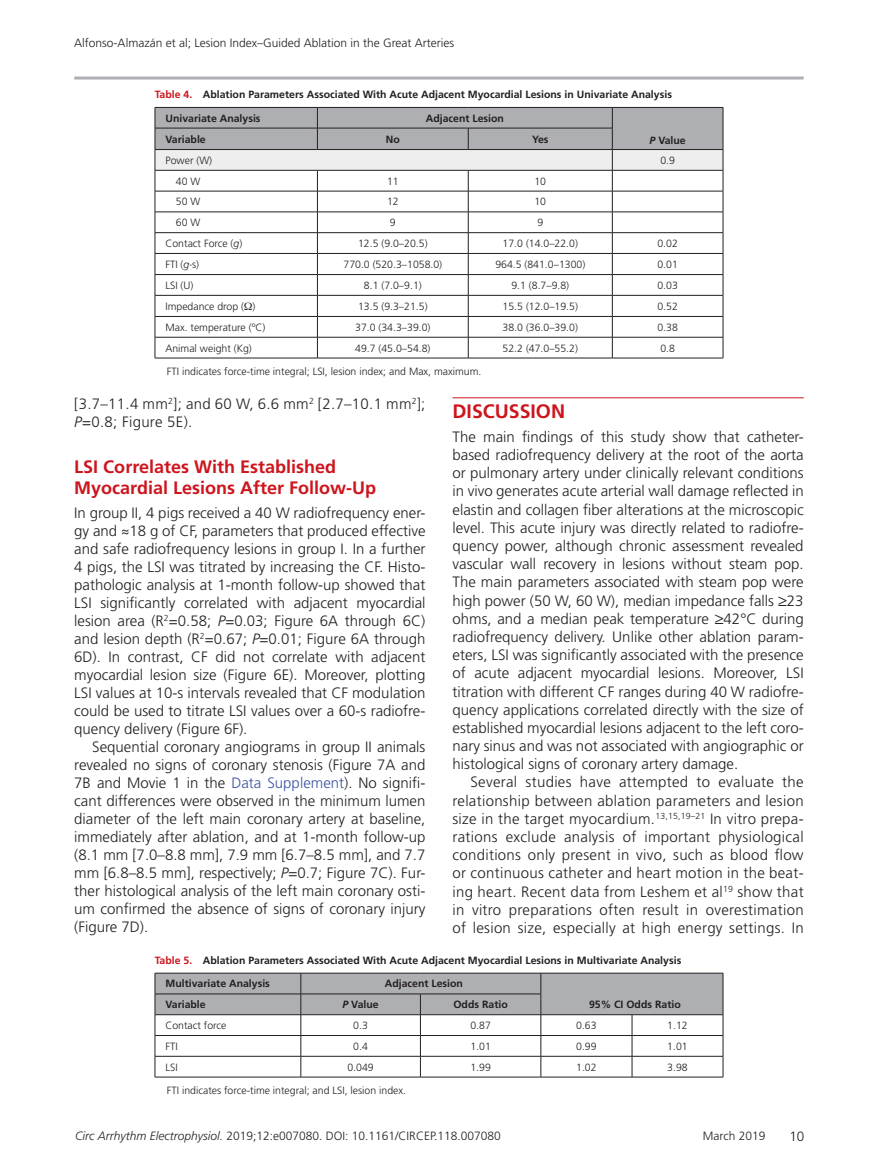
<style>
.page{position:relative;width:878px;height:1175px;background:#fff}
.page>*{position:absolute;margin:0;border:0;box-sizing:border-box;transform-origin:0 0}
.t1{font:700 19.5px "Frutiger LT Std";color:#cd151d}
.t2{font:700 18px/21px "Frutiger LT Std";color:#cd151d}
.t3{font:300 15px/18.1px "Frutiger LT Std";color:#231f20;text-align:justify}
.t4{font:300 15px/18px "Frutiger LT Std";letter-spacing:.02em;color:#231f20}
.t5{font:300 13.5px "Frutiger LT Std";color:#231f20}
.t6{font:300 12px "Frutiger LT Std";color:#231f20}
.t7{font:300 10.5px "Frutiger LT Std";color:#231f20}
.t8{font:700 10.5px "Frutiger LT Std";color:#231f20}
.s1{color:#cd151d}
.s2{font-style:italic}
.s3{font-family:"Gandhari Unicode";font-weight:400}
.s4{color:#3a53a3}
</style>
<div class="page">
<svg style="left:74px;top:76px;width:729px;height:4px;background:#c1c2c5"></svg>
<hr style="left:452px;top:397px;width:351px;height:1px;background:#cd151d">
<svg style="left:155px;top:107px;width:568px;height:251px"></svg>
<hr style="left:612px;top:232px;width:111px;height:1px;background:#231f20">
<hr style="left:155px;top:358px;width:162px;height:1px;background:#231f20">
<hr style="left:317px;top:358px;width:151px;height:1px;background:#231f20">
<hr style="left:468px;top:358px;width:144px;height:1px;background:#231f20">
<hr style="left:612px;top:358px;width:111px;height:1px;background:#231f20">
<hr style="left:155px;top:972px;width:146px;height:1px;background:#231f20">
<hr style="left:155px;top:1076px;width:146px;height:1px;background:#231f20">
<hr style="left:301px;top:1076px;width:119px;height:1px;background:#231f20">
<hr style="left:420px;top:1076px;width:121px;height:1px;background:#231f20">
<hr style="left:541px;top:1076px;width:91px;height:1px;background:#231f20">
<hr style="left:632px;top:1076px;width:91px;height:1px;background:#231f20">
<hr style="left:301px;top:972px;width:119px;height:1px;background:#231f20">
<hr style="left:420px;top:972px;width:121px;height:1px;background:#231f20">
<hr style="left:541px;top:972px;width:91px;height:1px;background:#231f20">
<hr style="left:632px;top:972px;width:91px;height:1px;background:#231f20">
<svg style="left:155px;top:973px;width:568px;height:103px"></svg>
<hr style="left:541px;top:1014px;width:91px;height:1px;background:#231f20">
<hr style="left:632px;top:1014px;width:91px;height:1px;background:#231f20">
<p class="t6" style="left:74px;top:36px;width:381px">Alfonso-Almazán et al; Lesion Index–Guided Ablation in the Great Arteries</p>
<p class="t8" style="left:155px;top:88px;width:518px"><span class="s1">Table 4.</span> Ablation Parameters Associated With Acute Adjacent Myocardial Lesions in Univariate Analysis</p>
<p class="t8" style="left:165px;top:112px;width:97px">Univariate Analysis</p>
<p class="t8" style="left:426px;top:112px;width:80px">Adjacent Lesion</p>
<p class="t8" style="left:165px;top:133px;width:42px">Variable</p>
<p class="t8" style="left:386px;top:133px;width:15px">No</p>
<p class="t8" style="left:532px;top:133px;width:18px">Yes</p>
<p class="t8" style="left:649px;top:134px;width:38px"><span class="s2">P</span> Value</p>
<p class="t7" style="left:165px;top:154px;width:48px">Power (W)</p>
<p class="t7" style="left:660px;top:154px;width:16px">0.9</p>
<p class="t7" style="left:176px;top:175px;width:26px">40 W</p>
<p class="t7" style="left:387px;top:175px;width:13px">11</p>
<p class="t7" style="left:534px;top:175px;width:13px">10</p>
<p class="t7" style="left:176px;top:196px;width:26px">50 W</p>
<p class="t7" style="left:387px;top:196px;width:13px">12</p>
<p class="t7" style="left:534px;top:196px;width:13px">10</p>
<p class="t7" style="left:176px;top:217px;width:26px">60 W</p>
<p class="t7" style="left:390px;top:217px;width:7px">9</p>
<p class="t7" style="left:537px;top:217px;width:7px">9</p>
<p class="t7" style="left:165px;top:237px;width:78px">Contact Force (<span class="s2">g</span>)</p>
<p class="t7" style="left:358px;top:237px;width:71px">12.5 (9.0–20.5)</p>
<p class="t7" style="left:502px;top:237px;width:77px">17.0 (14.0–22.0)</p>
<p class="t7" style="left:657px;top:237px;width:22px">0.02</p>
<p class="t7" style="left:165px;top:258px;width:35px">FTI (<span class="s2">g</span><span class="s3">·</span>s)</p>
<p class="t7" style="left:343px;top:258px;width:100px">770.0 (520.3–1058.0)</p>
<p class="t7" style="left:495px;top:258px;width:91px">964.5 (841.0–1300)</p>
<p class="t7" style="left:657px;top:258px;width:22px">0.01</p>
<p class="t7" style="left:165px;top:279px;width:30px">LSI (U)</p>
<p class="t7" style="left:364px;top:279px;width:59px">8.1 (7.0–9.1)</p>
<p class="t7" style="left:511px;top:279px;width:59px">9.1 (8.7–9.8)</p>
<p class="t7" style="left:657px;top:279px;width:22px">0.03</p>
<p class="t7" style="left:165px;top:300px;width:91px">Impedance drop (<span class="s3">Ω</span>)</p>
<p class="t7" style="left:358px;top:300px;width:71px">13.5 (9.3–21.5)</p>
<p class="t7" style="left:502px;top:300px;width:77px">15.5 (12.0–19.5)</p>
<p class="t7" style="left:657px;top:300px;width:22px">0.52</p>
<p class="t7" style="left:165px;top:321px;width:101px">Max. temperature (ºC)</p>
<p class="t7" style="left:355px;top:321px;width:77px">37.0 (34.3–39.0)</p>
<p class="t7" style="left:502px;top:321px;width:77px">38.0 (36.0–39.0)</p>
<p class="t7" style="left:657px;top:321px;width:22px">0.38</p>
<p class="t7" style="left:165px;top:342px;width:88px">Animal weight (Kg)</p>
<p class="t7" style="left:355px;top:342px;width:77px">49.7 (45.0–54.8)</p>
<p class="t7" style="left:502px;top:342px;width:77px">52.2 (47.0–55.2)</p>
<p class="t7" style="left:660px;top:342px;width:16px">0.8</p>
<p class="t7" style="left:167px;top:365px;width:316px">FTI indicates force-time integral; LSI, lesion index; and Max, maximum.</p>
<p class="t4" style="left:74px;top:395px;width:352px">[3.7–11.4 mm<sup>2</sup>]; and 60 W, 6.6 mm<sup>2</sup> [2.7–10.1 mm<sup>2</sup>];<br><span class="s2">P</span>=0.8; Figure 5E).</p>
<p class="t2" style="left:74px;top:456px;width:303px">LSI Correlates With Established<br>Myocardial Lesions After Follow-Up</p>
<p class="t3" style="left:74px;top:504px;width:353px">In group II, 4 pigs received a 40 W radiofrequency ener&shy;gy and <span class="s3">≈</span>18 g of CF, parameters that produced effective and safe radiofrequency lesions in group I. In a further 4 pigs, the LSI was titrated by increasing the CF. Histo&shy;pathologic analysis at 1-month follow-up showed that LSI significantly correlated with adjacent myocardial lesion area (R<sup>2</sup>=0.58; <span class="s2">P</span>=0.03; Figure 6A through 6C) and lesion depth (R<sup>2</sup>=0.67; <span class="s2">P</span>=0.01; Figure 6A through 6D). In contrast, CF did not correlate with adjacent myocardial lesion size (Figure 6E). Moreover, plotting LSI values at 10-s intervals revealed that CF modulation could be used to titrate LSI values over a 60-s radiofre&shy;quency delivery (Figure 6F).</p>
<p class="t3" style="left:74px;top:738px;width:353px;text-indent:18px">Sequential coronary angiograms in group II animals revealed no signs of coronary stenosis (Figure 7A and 7B and Movie 1 in the <span class="s4">Data Supplement</span>). No signifi&shy;cant differences were observed in the minimum lumen diameter of the left main coronary artery at baseline, immediately after ablation, and at 1-month follow-up (8.1 mm [7.0–8.8 mm], 7.9 mm [6.7–8.5 mm], and 7.7 mm [6.8–8.5 mm], respectively; <span class="s2">P</span>=0.7; Figure 7C). Fur&shy;ther histological analysis of the left main coronary osti&shy;um confirmed the absence of signs of coronary injury (Figure 7D).</p>
<h1 class="t1" style="left:452px;top:399px;width:114px">DISCUSSION</h1>
<p class="t3" style="left:452px;top:428px;width:353px">The main findings of this study show that catheter&shy;based radiofrequency delivery at the root of the aorta or pulmonary artery under clinically relevant conditions in vivo generates acute arterial wall damage reflected in elastin and collagen fiber alterations at the microscopic level. This acute injury was directly related to radiofre&shy;quency power, although chronic assessment revealed vascular wall recovery in lesions without steam pop.<br>The main parameters associated with steam pop were high power (50 W, 60 W), median impedance falls <span class="s3">≥</span>23 ohms, and a median peak temperature <span class="s3">≥</span>42°C during radiofrequency delivery. Unlike other ablation param&shy;eters, LSI was significantly associated with the presence of acute adjacent myocardial lesions. Moreover, LSI titration with different CF ranges during 40 W radiofre&shy;quency applications correlated directly with the size of established myocardial lesions adjacent to the left coro&shy;nary sinus and was not associated with angiographic or histological signs of coronary artery damage.</p>
<p class="t3" style="left:452px;top:773px;width:353px;text-indent:18px">Several studies have attempted to evaluate the relationship between ablation parameters and lesion size in the target myocardium.<sup>13,15,19–21</sup> In vitro prepa&shy;rations exclude analysis of important physiological conditions only present in vivo, such as blood flow or continuous catheter and heart motion in the beat&shy;ing heart. Recent data from Leshem et al<sup>19</sup> show that in vitro preparations often result in overestimation of lesion size, especially at high energy settings. In</p>
<p class="t8" style="left:155px;top:953px;width:528px"><span class="s1">Table 5.</span> Ablation Parameters Associated With Acute Adjacent Myocardial Lesions in Multivariate Analysis</p>
<p class="t8" style="left:165px;top:977px;width:106px">Multivariate Analysis</p>
<p class="t8" style="left:385px;top:977px;width:80px">Adjacent Lesion</p>
<p class="t8" style="left:165px;top:998px;width:42px">Variable</p>
<p class="t8" style="left:342px;top:998px;width:38px"><span class="s2">P</span> Value</p>
<p class="t8" style="left:453px;top:998px;width:56px">Odds Ratio</p>
<p class="t8" style="left:589px;top:998px;width:93px">95% CI Odds Ratio</p>
<p class="t7" style="left:165px;top:1019px;width:63px">Contact force</p>
<p class="t7" style="left:353px;top:1019px;width:16px">0.3</p>
<p class="t7" style="left:470px;top:1019px;width:22px">0.87</p>
<p class="t7" style="left:576px;top:1019px;width:22px">0.63</p>
<p class="t7" style="left:667px;top:1019px;width:22px">1.12</p>
<p class="t7" style="left:165px;top:1040px;width:14px">FTI</p>
<p class="t7" style="left:353px;top:1040px;width:16px">0.4</p>
<p class="t7" style="left:470px;top:1040px;width:22px">1.01</p>
<p class="t7" style="left:576px;top:1040px;width:22px">0.99</p>
<p class="t7" style="left:667px;top:1040px;width:22px">1.01</p>
<p class="t7" style="left:165px;top:1061px;width:14px">LSI</p>
<p class="t7" style="left:347px;top:1061px;width:28px">0.049</p>
<p class="t7" style="left:470px;top:1061px;width:22px">1.99</p>
<p class="t7" style="left:576px;top:1061px;width:22px">1.02</p>
<p class="t7" style="left:667px;top:1061px;width:22px">3.98</p>
<p class="t7" style="left:167px;top:1084px;width:240px">FTI indicates force-time integral; and LSI, lesion index.</p>
<p class="t6" style="left:75px;top:1128px;width:427px"><span class="s2">Circ Arrhythm Electrophysiol.</span> 2019;12:e007080. DOI: 10.1161/CIRCEP.118.007080</p>
<p class="t6" style="left:703px;top:1128px;width:64px">March 2019</p>
<p class="t5" style="left:789px;top:1128px;width:17px">10</p>
</div>
